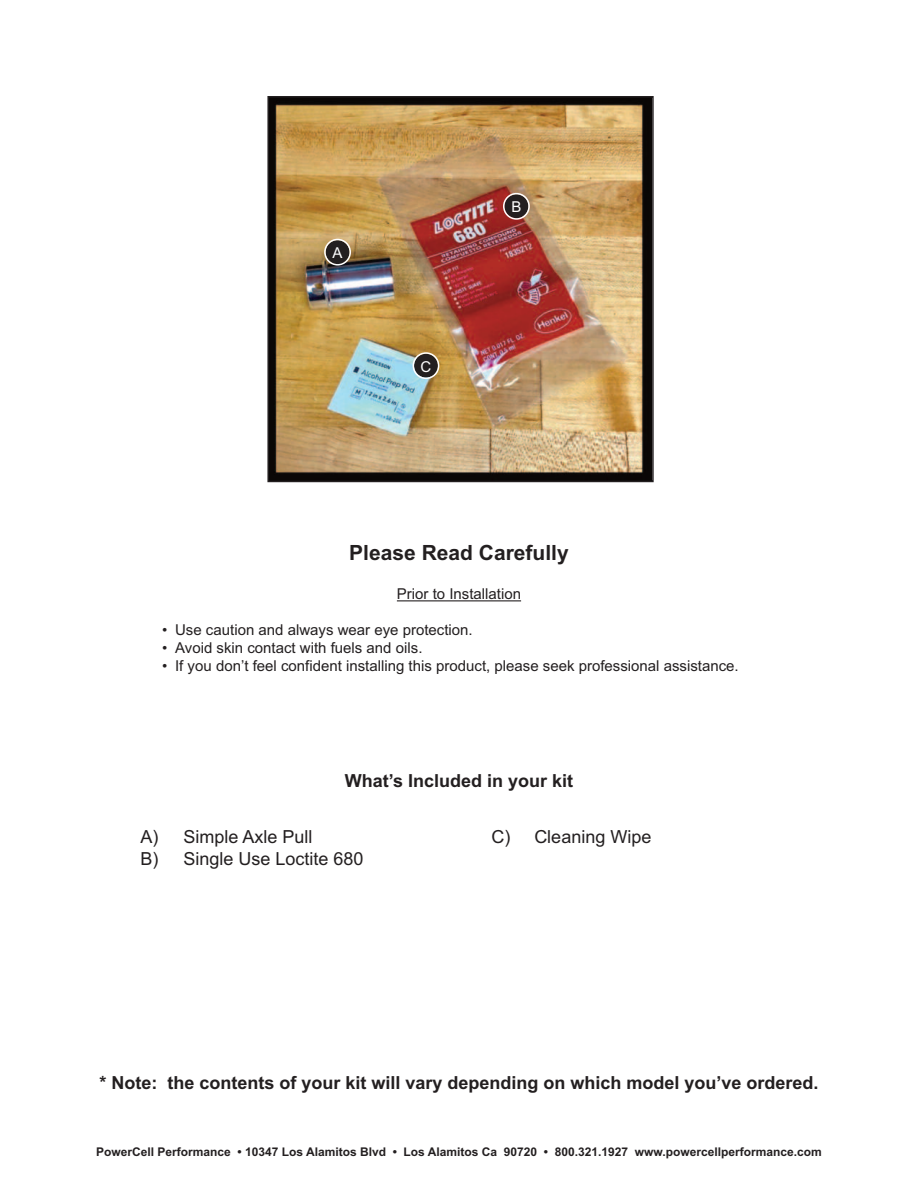
<style>
.page{position:relative;width:918px;height:1188px;background:#fff}
.page>*{position:absolute;margin:0;border:0;box-sizing:border-box;transform-origin:0 0}
.t1{font:700 21px "Arial";color:#231f20}
.t2{font:700 18px "Arial";color:#231f20}
.t3{font:18px/21.6px "Arial";color:#231f20}
.t4{font:15px "Arial";color:#231f20}
.t5{font:15px "Arial";color:#fff}
.t6{font:700 12px "Arial";color:#231f20}
</style>
<div class="page">
<img style="left:270px;top:99px;width:381px;height:380px">
<div style="left:267px;top:96px;width:387px;height:386px;border:2px solid #231f20"></div>
<hr style="left:397px;top:600px;width:124px;height:1px;background:#231f20">
<svg style="left:324px;top:239px;width:27px;height:27px"></svg>
<svg style="left:503px;top:193px;width:27px;height:27px"></svg>
<svg style="left:413px;top:352px;width:26px;height:27px"></svg>
<p class="t5" style="left:333px;top:244px;width:12px">A</p>
<p class="t5" style="left:421px;top:358px;width:12px">C</p>
<p class="t5" style="left:511px;top:198px;width:12px">B</p>
<h1 class="t1" style="left:349px;top:541px;width:221px">Please Read Carefully</h1>
<p class="t4" style="left:397px;top:585px;width:126px">Prior to Installation</p>
<p class="t4" style="left:162px;top:621px;width:312px">• Use caution and always wear eye protection.</p>
<p class="t4" style="left:162px;top:639px;width:262px">• Avoid skin contact with fuels and oils.</p>
<p class="t4" style="left:162px;top:657px;width:578px">• If you don’t feel confident installing this product, please seek professional assistance.</p>
<p class="t2" style="left:345px;top:770px;width:230px">What’s Included in your kit</p>
<p class="t3" style="left:141px;top:826px;width:224px">A) Simple Axle Pull<br>B) Single Use Loctite 680</p>
<p class="t3" style="left:492px;top:826px;width:161px">C) Cleaning Wipe</p>
<p class="t2" style="left:99px;top:1072px;width:721px">* Note: the contents of your kit will vary depending on which model you’ve ordered.</p>
<p class="t6" style="left:96px;top:1145px;width:727px">PowerCell Performance • 10347 Los Alamitos Blvd • Los Alamitos Ca 90720 • 800.321.1927 www.powercellperformance.com</p>
</div>
